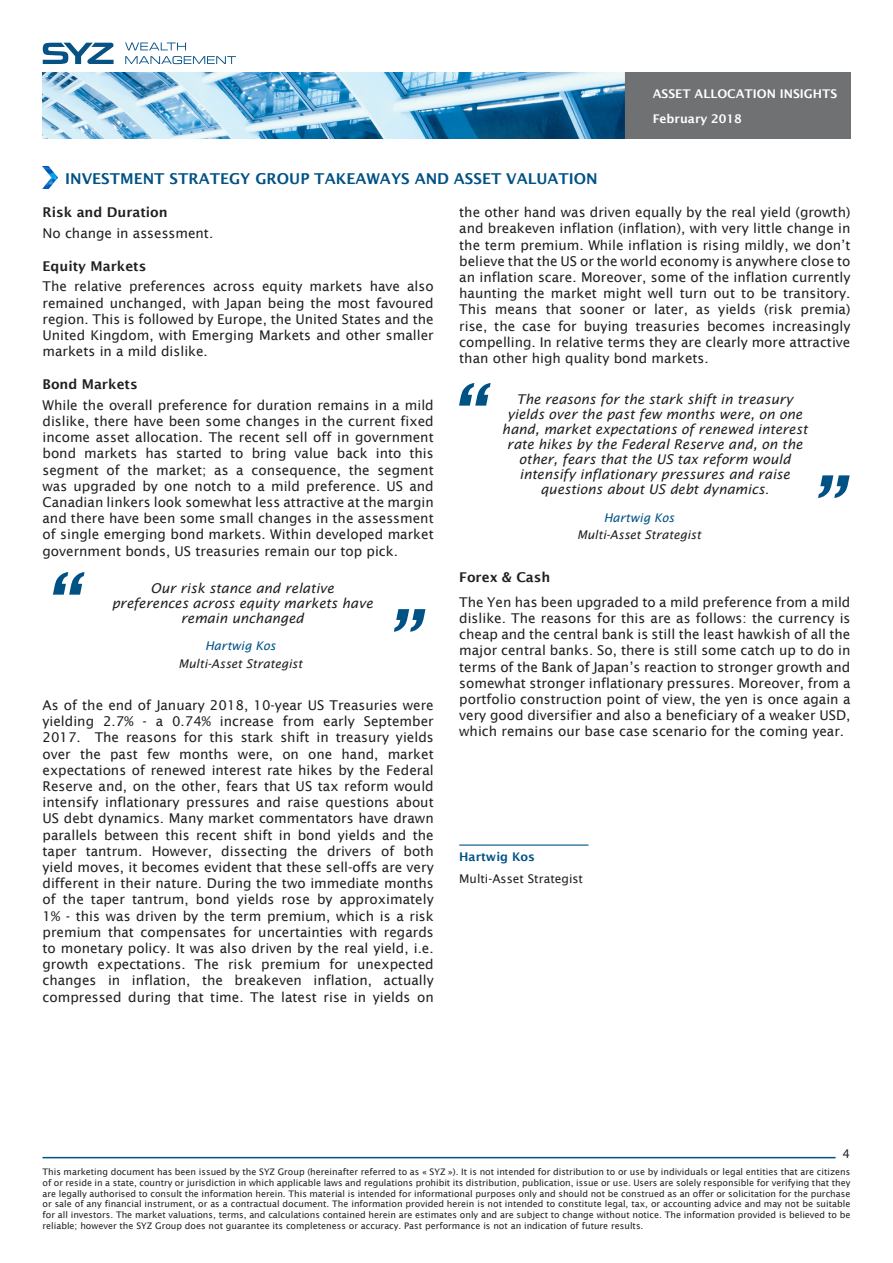
<style>
.page{position:relative;width:893px;height:1263px;background:#fff}
.page>*{position:absolute;margin:0;border:0;box-sizing:border-box;transform-origin:0 0}
.t1{font:italic 600 75px "Lucida Sans";color:#005285}
.Titre_chapitre{font:600 15px "Lucida Sans";color:#005285}
.texte{font:13.5px/16.2px "Lucida Sans";color:#231f20;text-align:justify}
.Citation{font:italic 13.5px/15px "Lucida Sans";color:#231f20;text-align:center}
.texte-2{font:600 13.5px "Lucida Sans";color:#231f20}
.Citation-2{font:italic 12px "Lucida Sans";color:#231f20}
.t2{font:600 12px "Lucida Sans";color:#fff}
.Citation-3{font:12px "Lucida Sans";color:#231f20}
.Citation-4{font:italic 12px "Lucida Sans";color:#005285}
.t3{font:600 12px "Lucida Sans";color:#005285}
.N__page{font:12px "Lucida Sans";color:#231f20}
.t4{font:9px/10.8px "Lucida Sans";color:#231f20;text-align:justify}
</style>
<div class="page">
<img style="left:43px;top:72px;width:808px;height:66px">
<svg style="left:43px;top:43px;width:71px;height:21px"></svg>
<svg style="left:125px;top:43px;width:61px;height:7px"></svg>
<svg style="left:125px;top:56px;width:111px;height:8px"></svg>
<hr style="left:43px;top:1157px;width:793px;height:1px;background:#005285">
<img style="left:43px;top:167px;width:14px;height:22px">
<hr style="left:459px;top:844px;width:129px;height:2px;background:#005285">
<p class="t2" style="left:653px;top:87px;width:186px">ASSET ALLOCATION INSIGHTS</p>
<p class="t2" style="left:653px;top:111px;width:91px">February 2018</p>
<p class="Titre_chapitre" style="left:65px;top:170px;width:534px">INVESTMENT STRATEGY GROUP TAKEAWAYS AND ASSET VALUATION</p>
<p class="texte" style="left:459px;top:204px;width:393px">the other hand was driven equally by the real yield (growth) and breakeven inflation (inflation), with very little change in the term premium. While inflation is rising mildly, we don’t believe that the US or the world economy is anywhere close to an inflation scare. Moreover, some of the inflation currently haunting the market might well turn out to be transitory.<br>This means that sooner or later, as yields (risk premia) rise, the case for buying treasuries becomes increasingly compelling. In relative terms they are clearly more attractive than other high quality bond markets.</p>
<p class="texte-2" style="left:43px;top:205px;width:127px">Risk and Duration</p>
<p class="texte" style="left:43px;top:225px;width:172px">No change in assessment.</p>
<p class="texte-2" style="left:43px;top:258px;width:105px">Equity Markets</p>
<p class="texte" style="left:43px;top:278px;width:393px">The relative preferences across equity markets have also remained unchanged, with Japan being the most favoured region. This is followed by Europe, the United States and the United Kingdom, with Emerging Markets and other smaller markets in a mild dislike.</p>
<p class="texte-2" style="left:43px;top:377px;width:97px">Bond Markets</p>
<p class="texte" style="left:43px;top:397px;width:393px">While the overall preference for duration remains in a mild dislike, there have been some changes in the current fixed income asset allocation. The recent sell off in government bond markets has started to bring value back into this segment of the market; as a consequence, the segment was upgraded by one notch to a mild preference. US and Canadian linkers look somewhat less attractive at the margin and there have been some small changes in the assessment of single emerging bond markets. Within developed market government bonds, US treasuries remain our top pick.</p>
<p class="t1" style="left:449px;top:371px;width:35px">“</p>
<p class="Citation" style="left:502px;top:391px;width:307px">The reasons for the stark shift in treasury yields over the past few months were, on one hand, market expectations of renewed interest rate hikes by the Federal Reserve and, on the other, fears that the US tax reform would intensify inflationary pressures and raise questions about US debt dynamics.</p>
<p class="Citation-2" style="left:577px;top:528px;width:125px">Multi-Asset Strategist</p>
<p class="t1" style="left:808px;top:464px;width:35px">”</p>
<p class="Citation-4" style="left:604px;top:510px;width:72px">Hartwig Kos</p>
<p class="t1" style="left:43px;top:560px;width:35px">“</p>
<p class="Citation" style="left:112px;top:580px;width:263px">Our risk stance and relative preferences across equity markets have remain unchanged</p>
<p class="Citation-2" style="left:179px;top:657px;width:125px">Multi-Asset Strategist</p>
<p class="Citation-4" style="left:205px;top:639px;width:72px">Hartwig Kos</p>
<p class="t1" style="left:383px;top:597px;width:35px">”</p>
<p class="texte" style="left:43px;top:697px;width:393px">As of the end of January 2018, 10-year US Treasuries were yielding 2.7% - a 0.74% increase from early September 2017. The reasons for this stark shift in treasury yields over the past few months were, on one hand, market expectations of renewed interest rate hikes by the Federal Reserve and, on the other, fears that US tax reform would intensify inflationary pressures and raise questions about US debt dynamics. Many market commentators have drawn parallels between this recent shift in bond yields and the taper tantrum. However, dissecting the drivers of both yield moves, it becomes evident that these sell-offs are very different in their nature. During the two immediate months of the taper tantrum, bond yields rose by approximately 1% - this was driven by the term premium, which is a risk premium that compensates for uncertainties with regards to monetary policy. It was also driven by the real yield, i.e. growth expectations. The risk premium for unexpected changes in inflation, the breakeven inflation, actually compressed during that time. The latest rise in yields on</p>
<p class="texte-2" style="left:459px;top:570px;width:93px">Forex &amp; Cash</p>
<p class="texte" style="left:459px;top:594px;width:393px">The Yen has been upgraded to a mild preference from a mild dislike. The reasons for this are as follows: the currency is cheap and the central bank is still the least hawkish of all the major central banks. So, there is still some catch up to do in terms of the Bank of Japan’s reaction to stronger growth and somewhat stronger inflationary pressures. Moreover, from a portfolio construction point of view, the yen is once again a very good diversifier and also a beneficiary of a weaker USD, which remains our base case scenario for the coming year.</p>
<p class="t3" style="left:459px;top:850px;width:77px">Hartwig Kos</p>
<p class="Citation-3" style="left:459px;top:872px;width:125px">Multi-Asset Strategist</p>
<p class="N__page" style="left:842px;top:1147px;width:9px">4</p>
<p class="t4" style="left:43px;top:1166px;width:809px">This marketing document has been issued by the SYZ Group (hereinafter referred to as « SYZ »). It is not intended for distribution to or use by individuals or legal entities that are citizens of or reside in a state, country or jurisdiction in which applicable laws and regulations prohibit its distribution, publication, issue or use. Users are solely responsible for verifying that they are legally authorised to consult the information herein. This material is intended for informational purposes only and should not be construed as an offer or solicitation for the purchase or sale of any financial instrument, or as a contractual document. The information provided herein is not intended to constitute legal, tax, or accounting advice and may not be suitable for all investors. The market valuations, terms, and calculations contained herein are estimates only and are subject to change without notice. The information provided is believed to be reliable; however the SYZ Group does not guarantee its completeness or accuracy. Past performance is not an indication of future results.</p>
</div>
